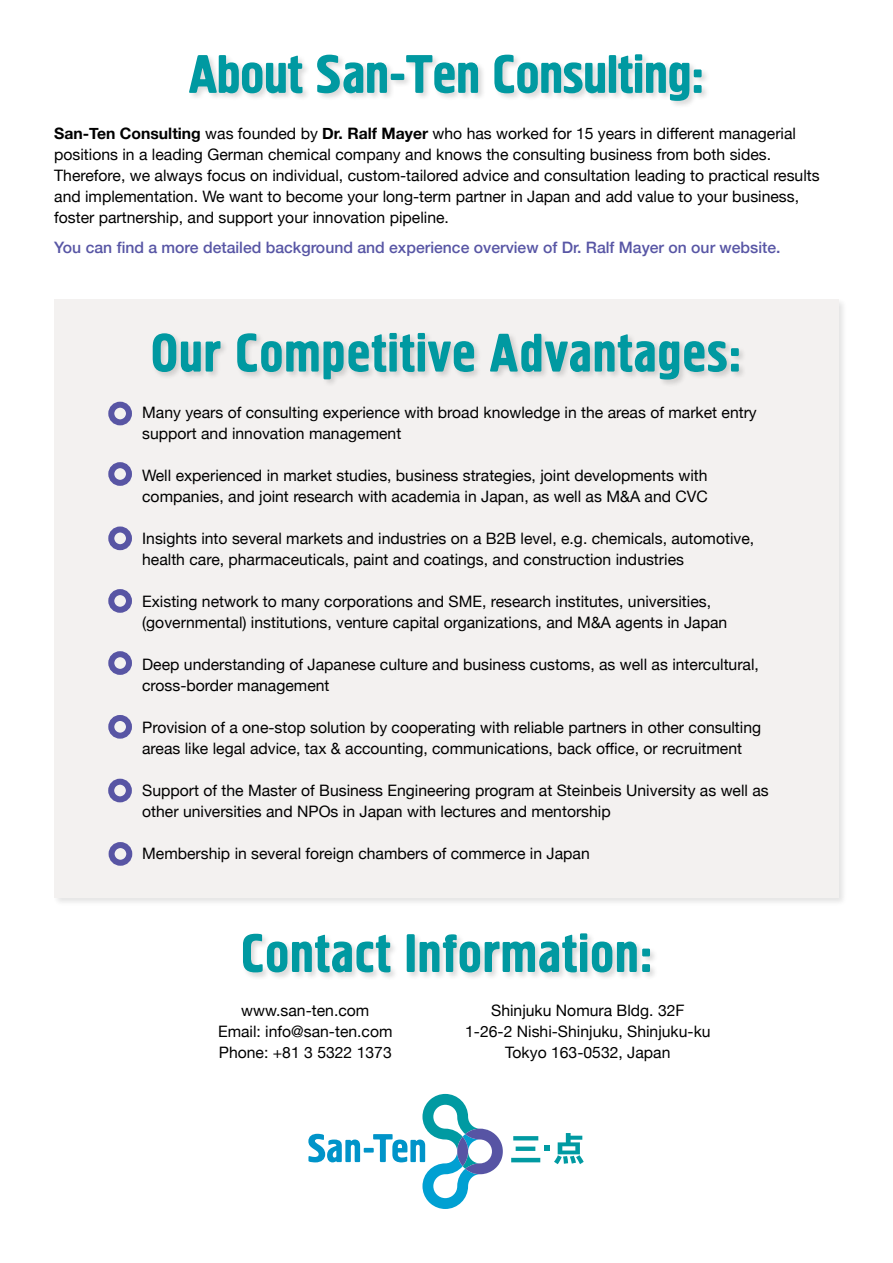
<style>
.page{position:relative;width:893px;height:1263px;background:#fff}
.page>*{position:absolute;margin:0;border:0;box-sizing:border-box;transform-origin:0 0}
.t1{font:54px "Hermes C";letter-spacing:.01em;color:#0099a1}
.t2{font:54px "Hermes C";letter-spacing:-.01em;color:#0099a1}
.t3{font:15.75px/21px "Helvetica Neue";color:#000}
.t4{font:500 15.75px "Helvetica Neue";color:#5856a5}
.s1{font-weight:700}
</style>
<div class="page">
<div style="left:52px;top:297px;width:795px;height:610px;background:#000;opacity:.15"></div>
<div style="left:54px;top:300px;width:784px;height:598px;background:#f0edec"></div>
<svg style="left:511px;top:1133px;width:73px;height:31px"></svg>
<hr style="left:364px;top:1148px;width:10px;height:4px;background:#0094c9">
<svg style="left:308px;top:1134px;width:52px;height:28px"></svg>
<svg style="left:373px;top:1094px;width:130px;height:115px"></svg>
<div style="left:151px;top:331px;width:596px;height:57px;background:#000;opacity:.15"></div>
<div style="left:188px;top:52px;width:522px;height:57px;background:#000;opacity:.15"></div>
<div style="left:241px;top:931px;width:417px;height:50px;background:#000;opacity:.15"></div>
<div style="left:108px;top:402px;width:24px;height:23px;border:6px solid #5855a4;border-radius:50%"></div>
<div style="left:108px;top:715px;width:24px;height:24px;border:6px solid #5855a4;border-radius:50%"></div>
<div style="left:108px;top:462px;width:24px;height:24px;border:6px solid #5855a4;border-radius:50%"></div>
<div style="left:108px;top:526px;width:24px;height:24px;border:6px solid #5855a4;border-radius:50%"></div>
<div style="left:108px;top:589px;width:24px;height:24px;border:6px solid #5855a4;border-radius:50%"></div>
<div style="left:108px;top:651px;width:24px;height:24px;border:6px solid #5855a4;border-radius:50%"></div>
<div style="left:108px;top:779px;width:24px;height:23px;border:6px solid #5855a4;border-radius:50%"></div>
<div style="left:109px;top:842px;width:23px;height:24px;border:6px solid #5855a4;border-radius:50%"></div>
<h1 class="t2" style="left:189px;top:44px;width:517px">About San-Ten Consulting:</h1>
<p class="t3" style="left:54px;top:124px;width:767px"><span class="s1">San-Ten Consulting</span> was founded by <span class="s1">Dr. Ralf Mayer</span> who has worked for 15 years in different managerial positions in a leading German chemical company and knows the consulting business from both sides.<br>Therefore, we always focus on individual, custom-tailored advice and consultation leading to practical results and implementation. We want to become your long-term partner in Japan and add value to your business, foster partnership, and support your innovation pipeline.</p>
<p class="t4" style="left:54px;top:235px;width:728px">You can find a more detailed background and experience overview of Dr. Ralf Mayer on our website.</p>
<h1 class="t1" style="left:151px;top:323px;width:592px">Our Competitive Advantages:</h1>
<p class="t3" style="left:142px;top:403px;width:616px">Many years of consulting experience with broad knowledge in the areas of market entry support and innovation management</p>
<p class="t3" style="left:142px;top:466px;width:567px">Well experienced in market studies, business strategies, joint developments with companies, and joint research with academia in Japan, as well as M&amp;A and CVC</p>
<p class="t3" style="left:142px;top:529px;width:614px">Insights into several markets and industries on a B2B level, e.g. chemicals, automotive, health care, pharmaceuticals, paint and coatings, and construction industries</p>
<p class="t3" style="left:142px;top:592px;width:587px">Existing network to many corporations and SME, research institutes, universities, (governmental) institutions, venture capital organizations, and M&amp;A agents in Japan</p>
<p class="t3" style="left:142px;top:655px;width:618px">Deep understanding of Japanese culture and business customs, as well as intercultural, cross-border management</p>
<p class="t3" style="left:142px;top:718px;width:620px">Provision of a one-stop solution by cooperating with reliable partners in other consulting areas like legal advice, tax &amp; accounting, communications, back office, or recruitment</p>
<p class="t3" style="left:142px;top:781px;width:628px">Support of the Master of Business Engineering program at Steinbeis University as well as other universities and NPOs in Japan with lectures and mentorship</p>
<p class="t3" style="left:142px;top:844px;width:449px">Membership in several foreign chambers of commerce in Japan</p>
<h1 class="t1" style="left:240px;top:923px;width:414px">Contact Information:</h1>
<p class="t3" style="left:218px;top:1001px;width:176px;text-align:center">www.san-ten.com<br>Email: info@san-ten.com<br>Phone: +81 3 5322 1373</p>
<p class="t3" style="left:465px;top:1001px;width:247px;text-align:center">Shinjuku Nomura Bldg. 32F<br>1-26-2 Nishi-Shinjuku, Shinjuku-ku<br>Tokyo 163-0532, Japan</p>
</div>
